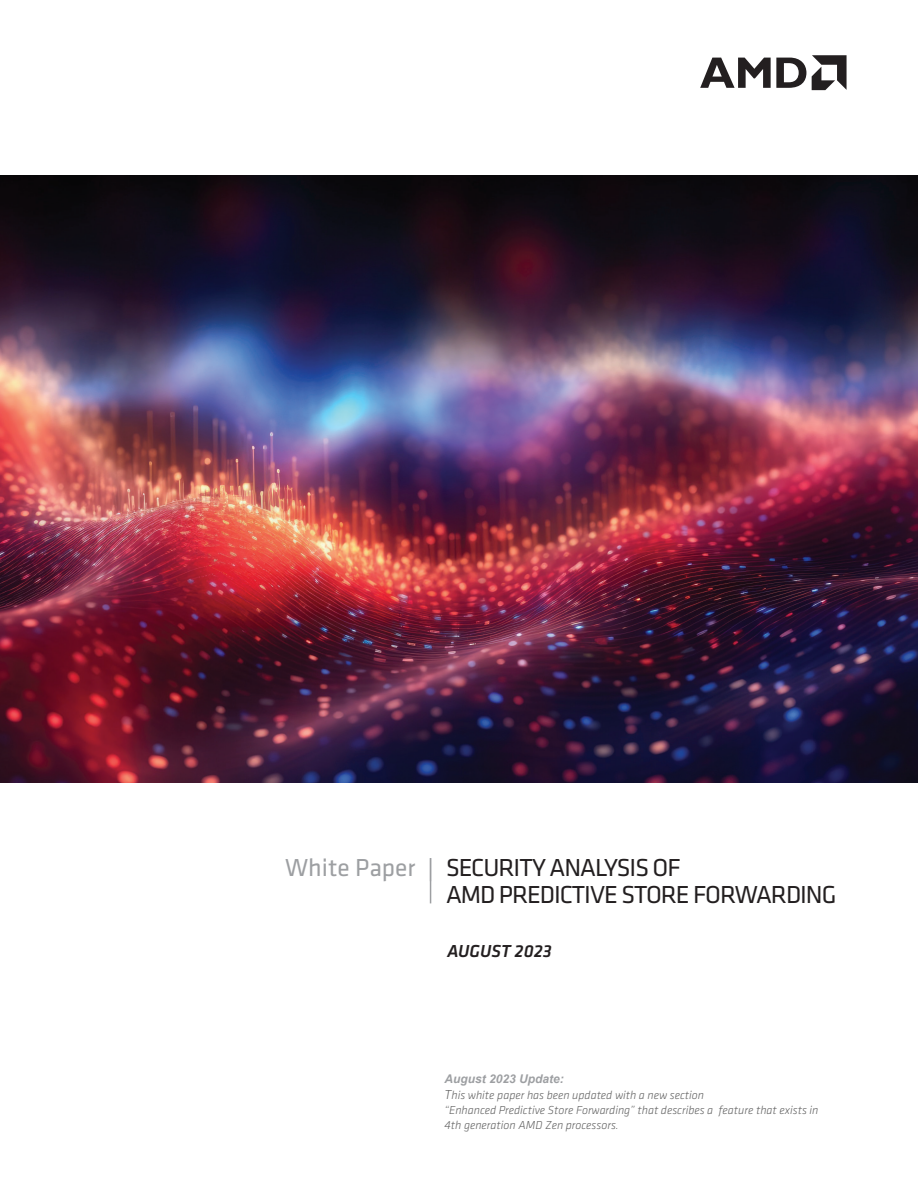
<style>
.page{position:relative;width:918px;height:1188px;background:#fff}
.page>*{position:absolute;margin:0;border:0;box-sizing:border-box;transform-origin:0 0}
.t1{font:25.5px/27px "Klavika";letter-spacing:-.04em;color:#231f20}
.t2{font:italic 500 18px "Klavika";color:#231f20}
.t3{font:italic 300 12px/14.7px "Klavika";color:#616161}
.t4{font:italic 700 12px "Arial";color:#9d9fa2}
.s1{color:#9d9fa2}
.s2{font-family:"Times New Roman";color:#9d9fa2}
.s3{font-size:13.5px}
</style>
<div class="page">
<img style="left:0;top:176px;width:918px;height:607px">
<hr style="left:430px;top:858px;width:1px;height:45px;background:#9d9fa2">
<svg style="left:700px;top:58px;width:106px;height:30px"></svg>
<svg style="left:812px;top:55px;width:35px;height:35px"></svg>
<h1 class="t1" style="left:446px;top:853px;width:392px;text-indent:-161px"><span class="s1">White Paper</span> <span class="s2">|</span> SECURITY ANALYSIS OF<br>AMD PREDICTIVE STORE FORWARDING</h1>
<h2 class="t2" style="left:447px;top:939px;width:106px">AUGUST 2023</h2>
<p class="t4" style="left:445px;top:1071px;width:121px">August 2023 Update:</p>
<p class="t3" style="left:445px;top:1088px;width:375px"><span class="s3">T</span>his white paper has been updated with a new section<br>“Enhanced Predictive Store Forwarding” that describes a feature that exists in<br>4th generation AMD Zen processors.</p>
</div>
